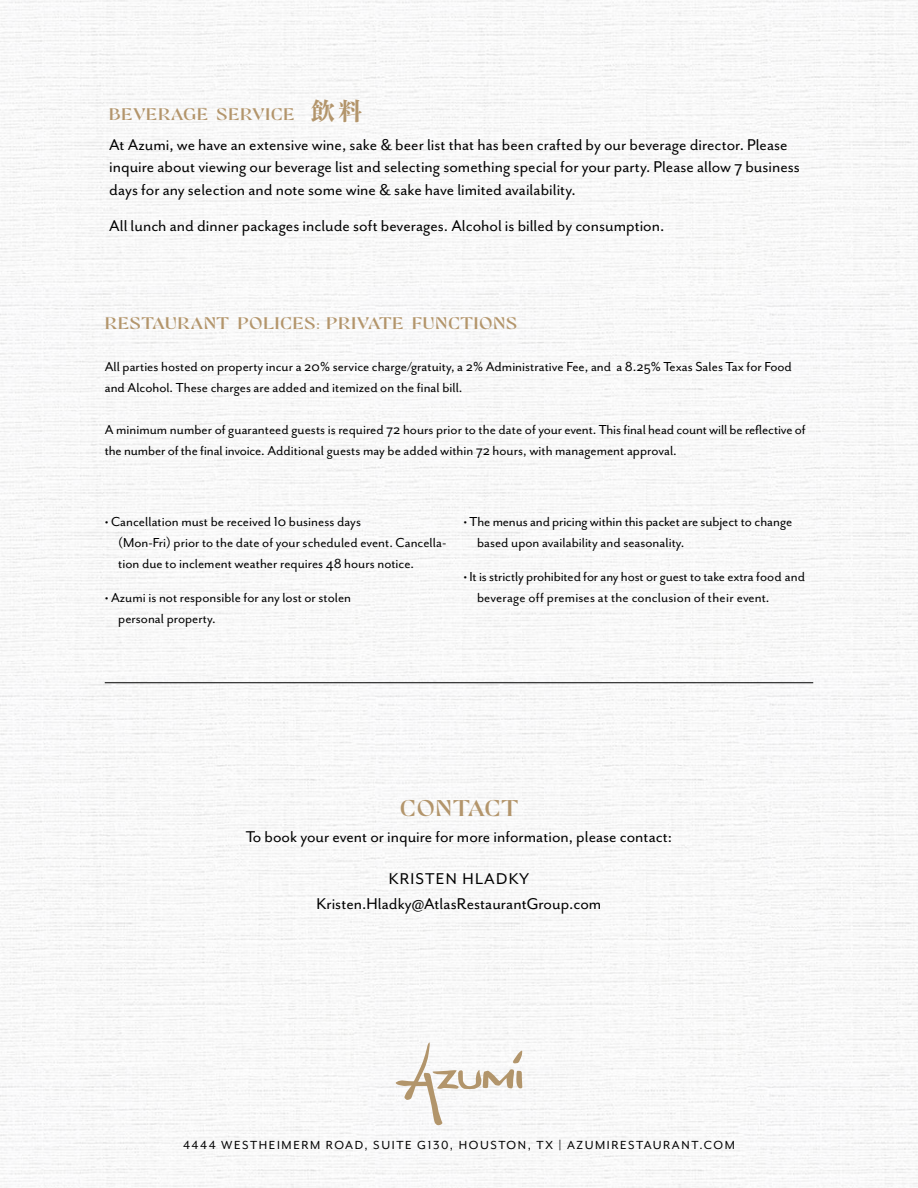
<style>
.page{position:relative;width:918px;height:1188px;background:#fff}
.page>*{position:absolute;margin:0;border:0;box-sizing:border-box;transform-origin:0 0}
.t1{font:22.8px "Mofista";letter-spacing:.05em;color:#b3956b;scale:1.25 1}
.t2{font:18px/22.5px "Mr Eaves San OT";color:#000}
.t3{font:18px "Mr Eaves Mod OT";letter-spacing:.07em;color:#000}
.t4{font:16.8px "Mofista";letter-spacing:.05em;color:#b3956b;scale:1.25 1}
.t5{font:15px/21px "Mr Eaves San OT";color:#000}
.t6{font:13.5px "Mr Eaves Mod OT";letter-spacing:.12em;color:#000}
.s1{font-family:"Toppan Bunkyu Midashi Min Std EB";font-size:24px}
</style>
<div class="page">
<hr style="left:105px;top:682px;width:708px;height:1px;background:#000">
<svg style="left:396px;top:1042px;width:126px;height:83px"></svg>
<p class="t4" style="left:109px;top:104px;width:204px">BEVERAGE SERVICE <span class="s1">飲料</span></p>
<p class="t2" style="left:109px;top:133px;width:692px">At Azumi, we have an extensive wine, sake &amp; beer list that has been crafted by our beverage director. Please inquire about viewing our beverage list and selecting something special for your party. Please allow 7 business days for any selection and note some wine &amp; sake have limited availability.</p>
<p class="t2" style="left:109px;top:214px;width:557px">All lunch and dinner packages include soft beverages. Alcohol is billed by consumption.</p>
<p class="t4" style="left:105px;top:313px;width:331px">RESTAURANT POLICES: PRIVATE FUNCTIONS</p>
<p class="t5" style="left:105px;top:356px;width:689px">All parties hosted on property incur a 20% service charge/gratuity, a 2% Administrative Fee, and a 8.25% Texas Sales Tax for Food and Alcohol. These charges are added and itemized on the final bill.</p>
<p class="t5" style="left:105px;top:419px;width:702px">A minimum number of guaranteed guests is required 72 hours prior to the date of your event. This final head count will be reflective of the number of the final invoice. Additional guests may be added within 72 hours, with management approval.</p>
<p class="t5" style="left:118px;top:511px;width:330px;text-indent:-14px">• Cancellation must be received 10 business days<br>(Mon-Fri) prior to the date of your scheduled event. Cancella&shy;tion due to inclement weather requires 48 hours notice.</p>
<p class="t5" style="left:118px;top:587px;width:234px;text-indent:-14px">• Azumi is not responsible for any lost or stolen personal property.</p>
<p class="t5" style="left:477px;top:511px;width:317px;text-indent:-14px">• The menus and pricing within this packet are subject to change based upon availability and seasonality.</p>
<p class="t5" style="left:477px;top:566px;width:330px;text-indent:-14px">• It is strictly prohibited for any host or guest to take extra food and beverage off premises at the conclusion of their event.</p>
<h1 class="t1" style="left:400px;top:794px;width:96px">CONTACT</h1>
<p class="t2" style="left:246px;top:825px;width:428px">To book your event or inquire for more information, please contact:</p>
<p class="t3" style="left:389px;top:868px;width:142px">KRISTEN HLADKY</p>
<p class="t2" style="left:317px;top:892px;width:286px">Kristen.Hladky@AtlasRestaurantGroup.com</p>
<p class="t6" style="left:183px;top:1138px;width:553px">4444 WESTHEIMERM ROAD, SUITE G130, HOUSTON, TX | AZUMIRESTAURANT.COM</p>
</div>
